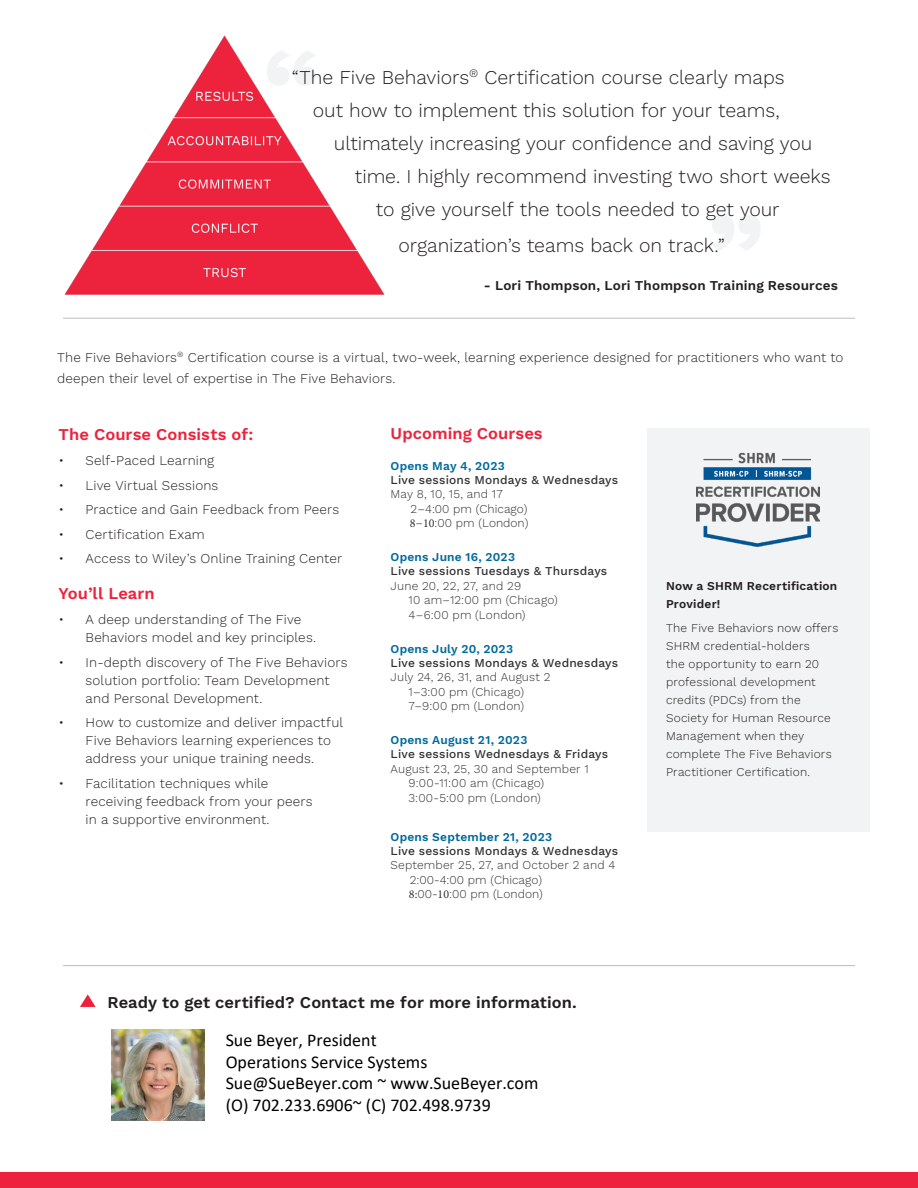
<style>
.page{position:relative;width:918px;height:1188px;background:#fff}
.page>*{position:absolute;margin:0;border:0;box-sizing:border-box;transform-origin:0 0}
.t1{font:300 19.5px "Work Sans";letter-spacing:-.005em;color:#231f20}
.t2{font:18px/21.6px "Calibri";color:#000}
.t3{font:600 16.5px "Work Sans";letter-spacing:.005em;color:#231f20}
.t4{font:600 16.5px "Work Sans";letter-spacing:.005em;color:#ed223c}
.t5{font:300 13.5px/18px "Work Sans";letter-spacing:.01em;color:#231f20}
.t6{font:600 13.5px "Work Sans";letter-spacing:.01em;color:#231f20}
.t7{font:300 12px/14.4px "Work Sans";letter-spacing:.015em;color:#303030}
.t8{font:300 12px/18px "Work Sans";letter-spacing:.015em;color:#231f20}
.t9{font:500 12px/14.4px "Work Sans";letter-spacing:.015em;color:#303030}
.t10{font:600 12px "Work Sans";letter-spacing:.02em;color:#006a9b}
.t11{font:600 12px/18px "Work Sans";letter-spacing:.015em;color:#231f20}
.s1{font-family:"Minion Pro";font-weight:400}
.s2{font-weight:600;color:#006a9b}
</style>
<div class="page">
<div style="left:647px;top:428px;width:223px;height:404px;background:#f2f3f4"></div>
<svg style="left:712px;top:215px;width:48px;height:35px"></svg>
<svg style="left:80px;top:994px;width:16px;height:13px"></svg>
<img style="left:64px;top:35px;width:321px;height:260px">
<hr style="left:63px;top:318px;width:792px;height:1px;background:#bcbdc0">
<hr style="left:63px;top:965px;width:792px;height:1px;background:#bcbdc0">
<div style="left:0;top:1173px;width:918px;height:15px;background:#ed223c"></div>
<img style="left:696px;top:452px;width:123px;height:95px">
<img style="left:112px;top:1030px;width:93px;height:91px">
<p class="t1" style="left:292px;top:62px;width:494px">“The Five Behaviors<sup>®</sup> Certification course clearly maps</p>
<p class="t1" style="left:313px;top:95px;width:468px">out how to implement this solution for your teams,</p>
<p class="t1" style="left:334px;top:128px;width:480px">ultimately increasing your confidence and saving you</p>
<p class="t1" style="left:355px;top:161px;width:477px">time. I highly recommend investing two short weeks</p>
<p class="t1" style="left:376px;top:194px;width:405px">to give yourself the tools needed to get your</p>
<p class="t1" style="left:398px;top:230px;width:328px">organization’s teams back on track.”</p>
<p class="t6" style="left:484px;top:275px;width:356px">- Lori Thompson, Lori Thompson Training Resources</p>
<p class="t5" style="left:57px;top:346px;width:788px;line-height:21px">The Five Behaviors<sup>®</sup> Certification course is a virtual, two-week, learning experience designed for practitioners who want to deepen their level of expertise in The Five Behaviors.</p>
<p class="t4" style="left:59px;top:422px;width:196px">The Course Consists of:</p>
<p class="t5" style="left:59px;top:451px;width:157px">• Self-Paced Learning</p>
<p class="t5" style="left:59px;top:475px;width:161px">• Live Virtual Sessions</p>
<p class="t5" style="left:59px;top:500px;width:282px">• Practice and Gain Feedback from Peers</p>
<p class="t5" style="left:59px;top:525px;width:148px">• Certification Exam</p>
<p class="t5" style="left:59px;top:549px;width:285px">• Access to Wiley’s Online Training Center</p>
<p class="t4" style="left:59px;top:581px;width:98px">You’ll Learn</p>
<p class="t5" style="left:86px;top:610px;width:232px;text-indent:-27px">• A deep understanding of The Five<br>Behaviors model and key principles.</p>
<p class="t5" style="left:86px;top:652px;width:263px;text-indent:-27px">• In-depth discovery of The Five Behaviors solution portfolio: Team Development and Personal Development.</p>
<p class="t5" style="left:86px;top:713px;width:259px;text-indent:-27px">• How to customize and deliver impactful<br>Five Behaviors learning experiences to address your unique training needs.</p>
<p class="t5" style="left:86px;top:774px;width:229px;text-indent:-27px">• Facilitation techniques while receiving feedback from your peers in a supportive environment.</p>
<p class="t4" style="left:391px;top:421px;width:154px">Upcoming Courses</p>
<p class="t10" style="left:391px;top:456px;width:116px">Opens May 4, 2023</p>
<p class="t9" style="left:391px;top:472px;width:229px">Live sessions Mondays &amp; Wednesdays</p>
<p class="t7" style="left:391px;top:487px;width:114px">May 8, 10, 15, and 17</p>
<p class="t7" style="left:410px;top:501px;width:120px">2–4:00 pm (Chicago)<br><span class="s1">8</span>–<span class="s1">10</span>:00 pm (London)</p>
<p class="t10" style="left:391px;top:548px;width:126px">Opens June 16, 2023</p>
<p class="t9" style="left:391px;top:564px;width:218px">Live sessions Tuesdays &amp; Thursdays</p>
<p class="t7" style="left:391px;top:578px;width:132px">June 20, 22, 27, and 29</p>
<p class="t7" style="left:409px;top:593px;width:151px">10 am–12:00 pm (Chicago)</p>
<p class="t7" style="left:409px;top:607px;width:118px">4–6:00 pm (London)</p>
<p class="t10" style="left:391px;top:639px;width:124px">Opens July 20, 2023</p>
<p class="t9" style="left:391px;top:655px;width:229px">Live sessions Mondays &amp; Wednesdays</p>
<p class="t7" style="left:391px;top:670px;width:161px">July 24, 26, 31, and August 2</p>
<p class="t7" style="left:409px;top:684px;width:117px">1–3:00 pm (Chicago)</p>
<p class="t7" style="left:409px;top:698px;width:117px">7–9:00 pm (London)</p>
<p class="t9" style="left:391px;top:732px;width:219px"><span class="s2">Opens August 21, 2023<br></span>Live sessions Wednesdays &amp; Fridays</p>
<p class="t7" style="left:409px;top:761px;width:182px;text-indent:-18px">August 23, 25, 30 and September 1<br>9:00-11:00 am (Chicago)<br>3:00-5:00 pm (London)</p>
<p class="t9" style="left:391px;top:829px;width:229px"><span class="s2">Opens September 21, 2023<br></span>Live sessions Mondays &amp; Wednesdays</p>
<p class="t7" style="left:409px;top:858px;width:208px;text-indent:-18px">September 25, 27, and October 2 and 4<br>2:00-4:00 pm (Chicago)<br><span class="s1">8:</span>00-<span class="s1">10</span>:00 pm (London)</p>
<p class="t3" style="left:108px;top:990px;width:471px">Ready to get certified? Contact me for more information.</p>
<h2 class="t2" style="left:226px;top:1029px;width:314px">Sue Beyer, President<br>Operations Service Systems<br>Sue@SueBeyer.com ~ www.SueBeyer.com (O) 702.233.6906~ (C) 702.498.9739</h2>
<p class="t11" style="left:666px;top:576px;width:173px">Now a SHRM Recertification<br>Provider!</p>
<p class="t8" style="left:666px;top:618px;width:174px">The Five Behaviors now offers<br>SHRM credential-holders<br>the opportunity to earn 20 professional development credits (PDCs) from the<br>Society for Human Resource<br>Management when they complete The Five Behaviors<br>Practitioner Certification.</p>
</div>
